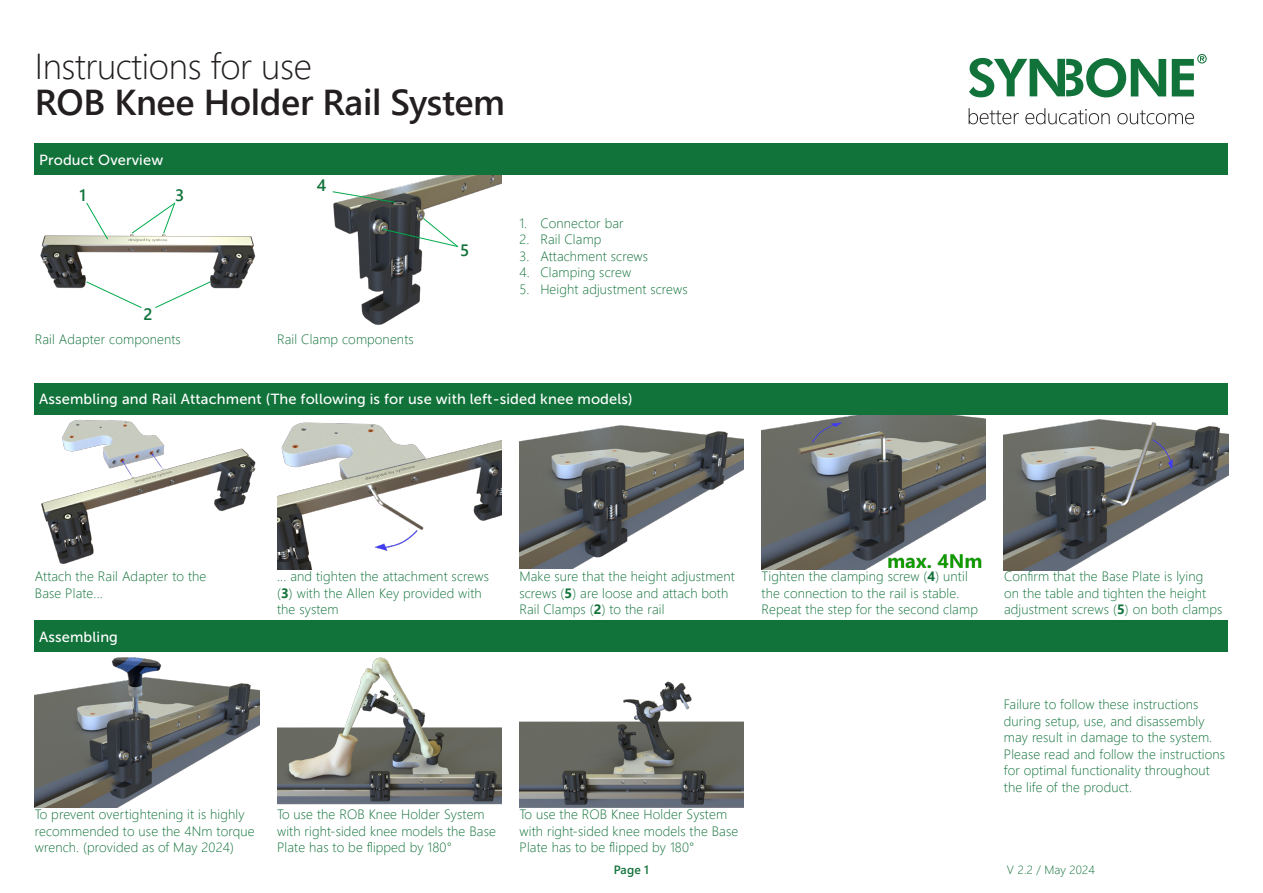
<style>
.page{position:relative;width:1263px;height:893px;background:#fff}
.page>*{position:absolute;margin:0;border:0;box-sizing:border-box;transform-origin:0 0}
.Haupttitel{font:600 36px/36px "Segoe UI";letter-spacing:-.01em;color:#231f20}
.t1{font:600 16.5px "Segoe UI";color:#11723a}
.Fliesstext{font:14.7px "Museo Sans 500";letter-spacing:.01em;color:#fff}
.Fliesstext-2{font:300 13.5px/16.5px "Segoe UI";letter-spacing:.01em;color:#11723a}
.Fliesstext-3{font:300 12px "Segoe UI";letter-spacing:.01em;color:#11723a}
.Fliesstext-4{font:600 12px "Segoe UI";color:#11723a}
.s1{font-weight:300}
.s2{font-weight:700}
</style>
<div class="page">
<img style="left:519px;top:681px;width:225px;height:126px">
<img style="left:35px;top:657px;width:224px;height:150px">
<img style="left:41px;top:419px;width:215px;height:146px">
<img style="left:277px;top:422px;width:224px;height:147px">
<img style="left:277px;top:657px;width:224px;height:148px">
<img style="left:762px;top:415px;width:224px;height:154px">
<img style="left:40px;top:234px;width:216px;height:55px">
<img style="left:333px;top:175px;width:168px;height:150px">
<img style="left:519px;top:425px;width:225px;height:143px">
<div style="left:35px;top:143px;width:1193px;height:32px;background:#11723a"></div>
<div style="left:35px;top:383px;width:1193px;height:32px;background:#11723a"></div>
<div style="left:35px;top:620px;width:1193px;height:32px;background:#11723a"></div>
<svg style="left:969px;top:108px;width:50px;height:16px"></svg>
<svg style="left:1025px;top:108px;width:85px;height:16px"></svg>
<svg style="left:1117px;top:110px;width:77px;height:14px"></svg>
<svg style="left:969px;top:58px;width:197px;height:39px"></svg>
<svg style="left:1172px;top:54px;width:35px;height:42px"></svg>
<img style="left:1004px;top:419px;width:224px;height:151px">
<svg style="left:86px;top:202px;width:23px;height:38px"></svg>
<svg style="left:85px;top:281px;width:57px;height:27px"></svg>
<svg style="left:154px;top:281px;width:57px;height:27px"></svg>
<svg style="left:131px;top:202px;width:45px;height:32px"></svg>
<svg style="left:332px;top:191px;width:64px;height:12px"></svg>
<svg style="left:382px;top:217px;width:77px;height:31px"></svg>
<p class="Haupttitel" style="left:35px;top:45px;width:472px"><span class="s1">Instructions for use<br></span>ROB Knee Holder Rail System</p>
<p class="Fliesstext" style="left:39px;top:152px;width:126px">Product Overview</p>
<p class="t1" style="left:80px;top:179px;width:8px">1</p>
<p class="t1" style="left:175px;top:179px;width:11px">3</p>
<p class="t1" style="left:143px;top:299px;width:11px">2</p>
<p class="t1" style="left:317px;top:169px;width:11px">4</p>
<p class="Fliesstext-2" style="left:35px;top:329px;width:147px">Rail Adapter components</p>
<p class="Fliesstext-2" style="left:277px;top:329px;width:138px">Rail Clamp components</p>
<p class="t1" style="left:460px;top:234px;width:11px">5</p>
<p class="Fliesstext-2" style="left:519px;top:213px;width:106px">1. Connector bar</p>
<p class="Fliesstext-2" style="left:519px;top:230px;width:84px">2. Rail Clamp</p>
<p class="Fliesstext-2" style="left:519px;top:246px;width:130px">3. Attachment screws</p>
<p class="Fliesstext-2" style="left:519px;top:263px;width:113px">4. Clamping screw</p>
<p class="Fliesstext-2" style="left:519px;top:279px;width:170px">5. Height adjustment screws</p>
<p class="Fliesstext" style="left:39px;top:391px;width:595px">Assembling and Rail Attachment (The following is for use with left-sided knee models)</p>
<p class="Fliesstext-2" style="left:35px;top:567px;width:173px">Attach the Rail Adapter to the<br>Base Plate...</p>
<p class="Fliesstext-2" style="left:519px;top:567px;width:217px">Make sure that the height adjustment screws (<span class="s2">5</span>) are loose and attach both<br>Rail Clamps (<span class="s2">2</span>) to the rail</p>
<p class="Fliesstext-2" style="left:277px;top:567px;width:213px">... and tighten the attachment screws (<span class="s2">3</span>) with the Allen Key provided with the system</p>
<p class="Fliesstext" style="left:39px;top:629px;width:80px">Assembling</p>
<p class="Fliesstext-2" style="left:762px;top:567px;width:208px">Tighten the clamping screw (<span class="s2">4</span>) until the connection to the rail is stable.</p>
<p class="Fliesstext-2" style="left:762px;top:600px;width:218px">Repeat the step for the second clamp</p>
<p class="Fliesstext-2" style="left:35px;top:805px;width:221px">To prevent overtightening it is highly recommended to use the 4Nm torque wrench. (provided as of May 2024)</p>
<p class="Fliesstext-2" style="left:277px;top:805px;width:220px">To use the ROB Knee Holder System with right-sided knee models the Base<br>Plate has to be flipped by 180°</p>
<p class="Fliesstext-2" style="left:520px;top:805px;width:220px">To use the ROB Knee Holder System with right-sided knee models the Base<br>Plate has to be flipped by 180°</p>
<p class="Fliesstext-4" style="left:614px;top:859px;width:37px">Page 1</p>
<p class="Fliesstext-2" style="left:1004px;top:567px;width:220px">Confirm that the Base Plate is lying<br>on the table and tighten the height adjustment screws (<span class="s2">5</span>) on both clamps</p>
<p class="Fliesstext-2" style="left:1004px;top:695px;width:223px">Failure to follow these instructions during setup, use, and disassembly may result in damage to the system.<br>Please read and follow the instructions for optimal functionality throughout the life of the product.</p>
<p class="Fliesstext-3" style="left:1007px;top:858px;width:89px">V 2.2 / May 2024</p>
</div>
